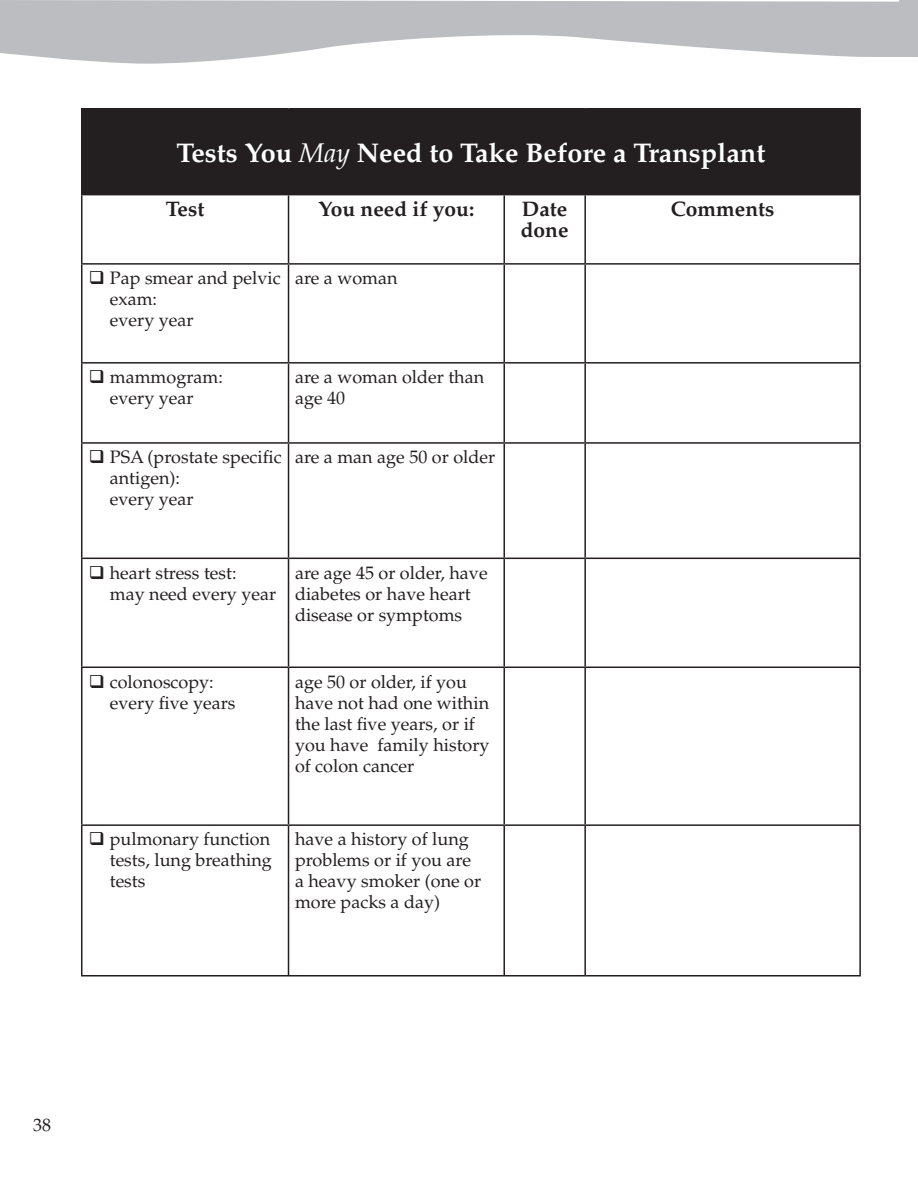
<style>
.page{position:relative;width:918px;height:1188px;background:#fff}
.page>*{position:absolute;margin:0;border:0;box-sizing:border-box;transform-origin:0 0}
.t1{font:700 27px "Palatino";color:#fff}
.t2{font:700 21px/21px "Palatino";color:#231f20}
.t3{font:18px/21px "Palatino";color:#231f20}
.s1{font-weight:400;font-style:italic}
</style>
<div class="page">
<svg style="left:0;top:0;width:899px;height:64px;fill:#bbbdc0"></svg>
<svg style="left:899px;top:0;width:19px;height:57px"></svg>
<div style="left:82px;top:109px;width:778px;height:86px;background:#231f20"></div>
<hr style="left:81px;top:108px;width:208px;height:2px;background:#231f20">
<hr style="left:81px;top:109px;width:1px;height:85px;background:#231f20">
<hr style="left:289px;top:108px;width:296px;height:2px;background:#231f20">
<hr style="left:585px;top:108px;width:276px;height:2px;background:#231f20">
<hr style="left:859px;top:109px;width:2px;height:85px;background:#231f20">
<hr style="left:81px;top:194px;width:208px;height:1px;background:#231f20">
<hr style="left:81px;top:195px;width:1px;height:68px;background:#231f20">
<hr style="left:288px;top:195px;width:1px;height:68px;background:#231f20">
<hr style="left:503px;top:195px;width:2px;height:68px;background:#231f20">
<hr style="left:585px;top:194px;width:276px;height:1px;background:#231f20">
<hr style="left:584px;top:195px;width:2px;height:68px;background:#231f20">
<hr style="left:859px;top:195px;width:2px;height:68px;background:#231f20">
<hr style="left:81px;top:263px;width:208px;height:2px;background:#231f20">
<hr style="left:81px;top:265px;width:1px;height:97px;background:#231f20">
<hr style="left:289px;top:263px;width:215px;height:2px;background:#231f20">
<hr style="left:288px;top:265px;width:1px;height:97px;background:#231f20">
<hr style="left:504px;top:263px;width:81px;height:2px;background:#231f20">
<hr style="left:503px;top:265px;width:2px;height:97px;background:#231f20">
<hr style="left:585px;top:263px;width:276px;height:2px;background:#231f20">
<hr style="left:584px;top:265px;width:2px;height:97px;background:#231f20">
<hr style="left:859px;top:265px;width:2px;height:97px;background:#231f20">
<hr style="left:81px;top:362px;width:208px;height:2px;background:#231f20">
<hr style="left:81px;top:364px;width:1px;height:78px;background:#231f20">
<hr style="left:289px;top:362px;width:215px;height:2px;background:#231f20">
<hr style="left:288px;top:364px;width:1px;height:78px;background:#231f20">
<hr style="left:504px;top:362px;width:81px;height:2px;background:#231f20">
<hr style="left:503px;top:364px;width:2px;height:78px;background:#231f20">
<hr style="left:585px;top:362px;width:276px;height:2px;background:#231f20">
<hr style="left:584px;top:364px;width:2px;height:78px;background:#231f20">
<hr style="left:859px;top:364px;width:2px;height:78px;background:#231f20">
<hr style="left:81px;top:442px;width:208px;height:2px;background:#231f20">
<hr style="left:81px;top:444px;width:1px;height:114px;background:#231f20">
<hr style="left:289px;top:442px;width:215px;height:2px;background:#231f20">
<hr style="left:288px;top:444px;width:1px;height:114px;background:#231f20">
<hr style="left:504px;top:442px;width:81px;height:2px;background:#231f20">
<hr style="left:503px;top:444px;width:2px;height:114px;background:#231f20">
<hr style="left:585px;top:442px;width:276px;height:2px;background:#231f20">
<hr style="left:584px;top:444px;width:2px;height:114px;background:#231f20">
<hr style="left:859px;top:444px;width:2px;height:114px;background:#231f20">
<hr style="left:81px;top:558px;width:208px;height:1px;background:#231f20">
<hr style="left:81px;top:559px;width:1px;height:108px;background:#231f20">
<hr style="left:289px;top:558px;width:215px;height:1px;background:#231f20">
<hr style="left:288px;top:559px;width:1px;height:108px;background:#231f20">
<hr style="left:504px;top:558px;width:81px;height:1px;background:#231f20">
<hr style="left:503px;top:559px;width:2px;height:108px;background:#231f20">
<hr style="left:585px;top:558px;width:276px;height:1px;background:#231f20">
<hr style="left:584px;top:559px;width:2px;height:108px;background:#231f20">
<hr style="left:859px;top:559px;width:2px;height:108px;background:#231f20">
<hr style="left:81px;top:667px;width:208px;height:1px;background:#231f20">
<hr style="left:81px;top:668px;width:1px;height:156px;background:#231f20">
<hr style="left:289px;top:667px;width:215px;height:1px;background:#231f20">
<hr style="left:288px;top:668px;width:1px;height:156px;background:#231f20">
<hr style="left:504px;top:667px;width:81px;height:1px;background:#231f20">
<hr style="left:503px;top:668px;width:2px;height:156px;background:#231f20">
<hr style="left:585px;top:667px;width:276px;height:1px;background:#231f20">
<hr style="left:584px;top:668px;width:2px;height:156px;background:#231f20">
<hr style="left:859px;top:668px;width:2px;height:156px;background:#231f20">
<hr style="left:81px;top:824px;width:208px;height:2px;background:#231f20">
<hr style="left:81px;top:826px;width:1px;height:149px;background:#231f20">
<hr style="left:289px;top:824px;width:215px;height:2px;background:#231f20">
<hr style="left:288px;top:826px;width:1px;height:149px;background:#231f20">
<hr style="left:504px;top:824px;width:81px;height:2px;background:#231f20">
<hr style="left:503px;top:826px;width:2px;height:149px;background:#231f20">
<hr style="left:585px;top:824px;width:276px;height:2px;background:#231f20">
<hr style="left:584px;top:826px;width:2px;height:149px;background:#231f20">
<hr style="left:859px;top:826px;width:2px;height:149px;background:#231f20">
<hr style="left:81px;top:975px;width:504px;height:2px;background:#231f20">
<hr style="left:585px;top:975px;width:276px;height:2px;background:#231f20">
<h1 class="t1" style="left:176px;top:142px;width:590px">Tests You <span class="s1">May</span> Need to Take Before a Transplant</h1>
<p class="t2" style="left:166px;top:201px;width:40px">Test</p>
<p class="t2" style="left:318px;top:201px;width:157px">You need if you:</p>
<p class="t2" style="left:521px;top:201px;width:49px">Date done</p>
<p class="t2" style="left:671px;top:201px;width:105px">Comments</p>
<p class="t3" style="left:110px;top:270px;width:173px">Pap smear and pelvic exam:<br>every year</p>
<p class="t3" style="left:295px;top:270px;width:104px">are a woman</p>
<p class="t3" style="left:110px;top:369px;width:115px">mammogram: every year</p>
<p class="t3" style="left:295px;top:369px;width:191px">are a woman older than age 40</p>
<p class="t3" style="left:110px;top:449px;width:173px">PSA (prostate specific antigen):<br>every year</p>
<p class="t3" style="left:295px;top:449px;width:202px">are a man age 50 or older</p>
<p class="t3" style="left:110px;top:564px;width:168px">heart stress test:<br>may need every year</p>
<p class="t3" style="left:295px;top:564px;width:194px">are age 45 or older, have diabetes or have heart disease or symptoms</p>
<p class="t3" style="left:110px;top:673px;width:127px">colonoscopy: every five years</p>
<p class="t3" style="left:295px;top:673px;width:196px">age 50 or older, if you have not had one within the last five years, or if you have family history of colon cancer</p>
<p class="t3" style="left:110px;top:831px;width:164px;text-align:justify">pulmonary function tests, lung breathing tests</p>
<p class="t3" style="left:295px;top:831px;width:188px">have a history of lung problems or if you are a heavy smoker (one or more packs a day)</p>
<p class="t3" style="left:33px;top:1117px;width:19px">38</p>
</div>
